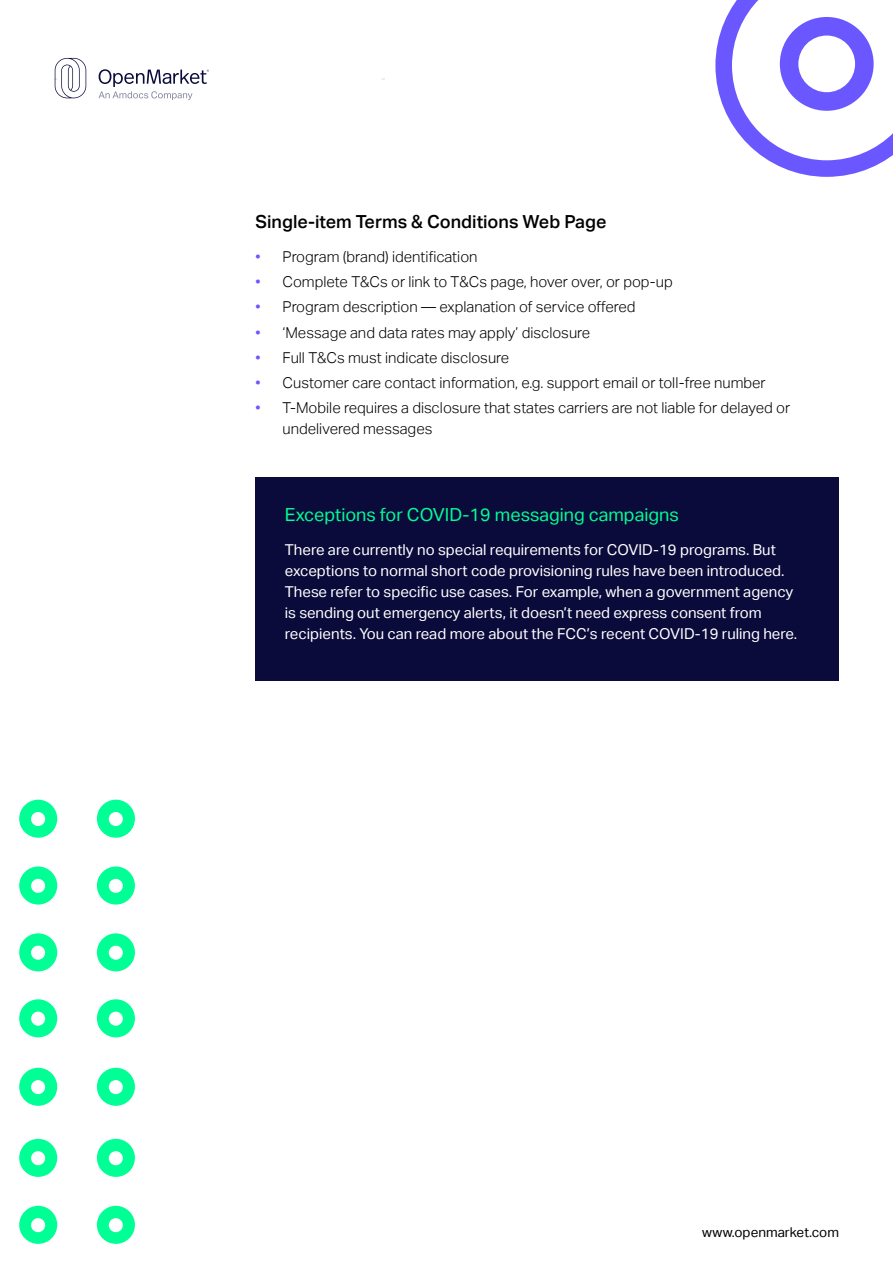
<style>
.page{position:relative;width:893px;height:1263px;background:#fff}
.page>*{position:absolute;margin:0;border:0;box-sizing:border-box;transform-origin:0 0}
.t1{font:18px "Aktiv Grotesk";color:#00ff94}
.t2{font:500 18px "Aktiv Grotesk";color:#000}
.t3{font:300 15px/21px "Aktiv Grotesk";color:#000}
.t4{font:15px/21px "Aktiv Grotesk";color:#fff}
.t5{font:13.5px "Aktiv Grotesk";color:#000}
.s1{color:#6b57ff}
</style>
<div class="page">
<svg style="left:54px;top:58px;width:32px;height:40px"></svg>
<svg style="left:99px;top:69px;width:110px;height:31px"></svg>
<div style="left:256px;top:477px;width:583px;height:203px;background:#0a0a3b"></div>
<svg style="left:19px;top:999px;width:38px;height:38px"></svg>
<svg style="left:97px;top:999px;width:38px;height:38px"></svg>
<svg style="left:19px;top:933px;width:38px;height:38px"></svg>
<svg style="left:97px;top:933px;width:38px;height:38px"></svg>
<svg style="left:19px;top:1206px;width:38px;height:38px"></svg>
<svg style="left:97px;top:1206px;width:38px;height:38px"></svg>
<svg style="left:19px;top:1068px;width:38px;height:38px"></svg>
<svg style="left:97px;top:1068px;width:38px;height:38px"></svg>
<svg style="left:19px;top:1139px;width:38px;height:38px"></svg>
<svg style="left:97px;top:1139px;width:38px;height:38px"></svg>
<svg style="left:19px;top:866px;width:38px;height:38px"></svg>
<svg style="left:19px;top:800px;width:38px;height:38px"></svg>
<svg style="left:97px;top:866px;width:38px;height:38px"></svg>
<svg style="left:97px;top:800px;width:38px;height:38px"></svg>
<svg style="left:715px;top:0;width:178px;height:177px"></svg>
<p class="t2" style="left:256px;top:211px;width:352px">Single-item Terms &amp; Conditions Web Page</p>
<p class="t3" style="left:256px;top:246px;width:224px"><span class="s1">•</span> Program (brand) identification</p>
<p class="t3" style="left:256px;top:271px;width:419px"><span class="s1">•</span> Complete T&amp;Cs or link to T&amp;Cs page, hover over, or pop-up</p>
<p class="t3" style="left:256px;top:297px;width:382px"><span class="s1">•</span> Program description — explanation of service offered</p>
<p class="t3" style="left:256px;top:322px;width:336px"><span class="s1">•</span> ‘Message and data rates may apply’ disclosure</p>
<p class="t3" style="left:256px;top:347px;width:255px"><span class="s1">•</span> Full T&amp;Cs must indicate disclosure</p>
<p class="t3" style="left:256px;top:372px;width:512px"><span class="s1">•</span> Customer care contact information, e.g. support email or toll-free number</p>
<p class="t3" style="left:283px;top:398px;width:509px;text-indent:-27px"><span class="s1">•</span> T-Mobile requires a disclosure that states carriers are not liable for delayed or undelivered messages</p>
<p class="t1" style="left:285px;top:504px;width:395px">Exceptions for COVID-19 messaging campaigns</p>
<p class="t4" style="left:285px;top:539px;width:514px">There are currently no special requirements for COVID-19 programs. But exceptions to normal short code provisioning rules have been introduced.<br>These refer to specific use cases. For example, when a government agency is sending out emergency alerts, it doesn’t need express consent from recipients. You can read more about the FCC’s recent COVID-19 ruling here.</p>
<p class="t5" style="left:702px;top:1224px;width:138px">www.openmarket.com</p>
</div>
